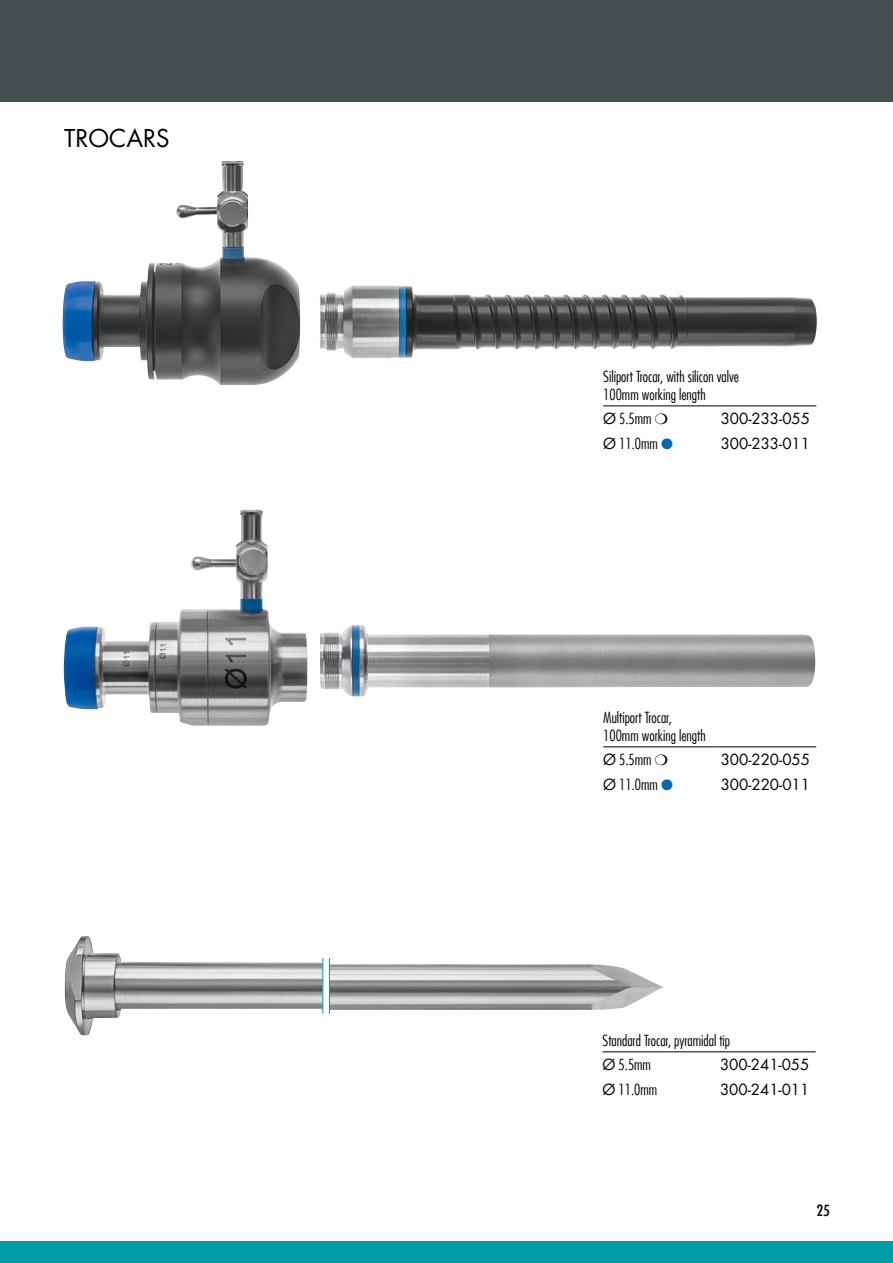
<style>
.page{position:relative;width:893px;height:1263px;background:#fff}
.page>*{position:absolute;margin:0;border:0;box-sizing:border-box;transform-origin:0 0}
.t1{font:24px "Futura LT";color:#000}
.t2{font:300 condensed 15px/18px "Futura LT";color:#000}
.t3{font:15px "Futura LT";color:#000}
.t4{font:condensed 15px "Futura LT";color:#000;scale:1.1 1}
.s1{font-weight:400;font-stretch:normal}
.s2{color:#0069b4}
</style>
<div class="page">
<div style="left:0;top:0;width:893px;height:102px;background:#444f50"></div>
<div style="left:0;top:1242px;width:893px;height:21px;background:#009ba4"></div>
<img style="left:63px;top:161px;width:170px;height:200px">
<img style="left:320px;top:285px;width:497px;height:74px">
<hr style="left:603px;top:405px;width:112px;height:1px;background:#000">
<hr style="left:715px;top:405px;width:101px;height:1px;background:#000">
<hr style="left:603px;top:746px;width:112px;height:1px;background:#000">
<hr style="left:715px;top:746px;width:101px;height:1px;background:#000">
<hr style="left:603px;top:1051px;width:111px;height:1px;background:#000">
<hr style="left:714px;top:1051px;width:102px;height:1px;background:#000">
<img style="left:64px;top:510px;width:243px;height:216px">
<img style="left:320px;top:625px;width:495px;height:71px">
<img style="left:64px;top:936px;width:258px;height:99px">
<img style="left:330px;top:964px;width:334px;height:46px">
<hr style="left:322px;top:958px;width:1px;height:56px;background:#009ba4">
<hr style="left:329px;top:958px;width:1px;height:56px;background:#009ba4">
<h1 class="t1" style="left:64px;top:123px;width:107px">TROCARS</h1>
<p class="t2" style="left:603px;top:367px;width:137px">Siliport Trocar, with silicon valve<br>100mm working length</p>
<p class="t2" style="left:603px;top:410px;width:50px"><span class="s1">Ø</span> 5.5mm</p>
<p class="t3" style="left:721px;top:409px;width:91px">300-233-055</p>
<p class="t2" style="left:603px;top:434px;width:71px"><span class="s1">Ø</span> 11.0mm <span class="s2">●</span></p>
<p class="t3" style="left:721px;top:433px;width:91px">300-233-011</p>
<p class="t2" style="left:603px;top:708px;width:104px">Multiport Trocar,<br>100mm working length</p>
<p class="t2" style="left:603px;top:751px;width:50px"><span class="s1">Ø</span> 5.5mm</p>
<p class="t3" style="left:721px;top:750px;width:91px">300-220-055</p>
<p class="t2" style="left:603px;top:775px;width:71px"><span class="s1">Ø</span> 11.0mm <span class="s2">●</span></p>
<p class="t3" style="left:721px;top:774px;width:91px">300-220-011</p>
<p class="t2" style="left:603px;top:1028px;width:129px;line-height:24.3px">Standard Trocar, pyramidal tip<br><span class="s1">Ø</span> 5.5mm</p>
<p class="t3" style="left:720px;top:1055px;width:91px">300-241-055</p>
<p class="t2" style="left:603px;top:1080px;width:56px"><span class="s1">Ø</span> 11.0mm</p>
<p class="t3" style="left:720px;top:1079px;width:91px">300-241-011</p>
<p class="t4" style="left:816px;top:1201px;width:14px">25</p>
</div>
